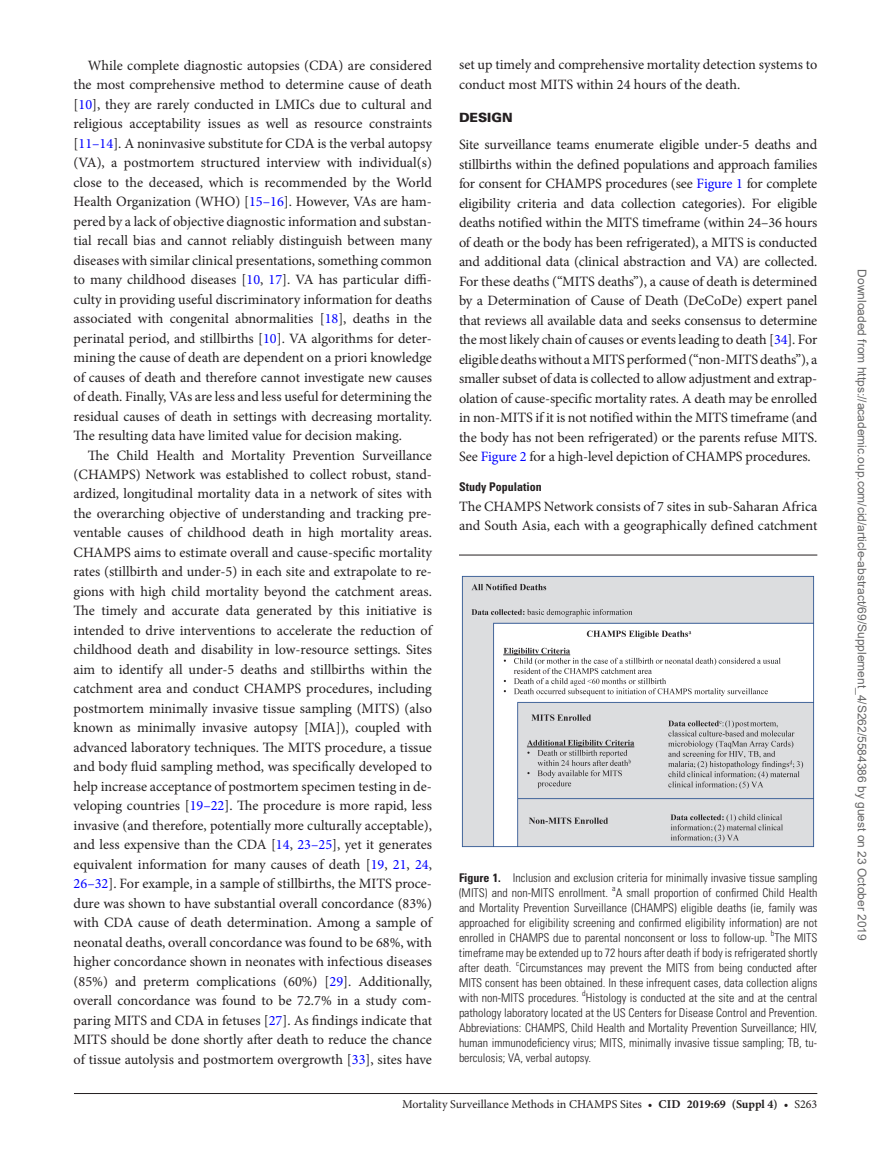
<style>
.page{position:relative;width:891px;height:1174px;background:#fff}
.page>*{position:absolute;margin:0;border:0;box-sizing:border-box;transform-origin:0 0}
.t1{font:14.25px/19.5px "Minion Pro";letter-spacing:-.005em;color:#231f20;text-align:justify}
.t2{font:900 12.75px "Univers LT Std";color:#231f20}
.t3{font:300 condensed 12px/15px "Univers LT Std";color:#231f20;text-align:justify}
.t4{font:12px "Arial";color:#666}
.t5{font:12px "Minion Pro";color:#231f20}
.t6{font:700 condensed 12px "Univers LT Std";color:#231f20}
.t7{font:300 condensed 7.95px "Univers LT Std";color:#231f20}
.s1{color:#00f}
.s2{font-weight:700}
</style>
<div class="page">
<hr style="left:74px;top:1093px;width:743px;height:1px;background:#231f20">
<hr style="left:459px;top:555px;width:358px;height:1px;background:#231f20">
<img style="left:462px;top:576px;width:353px;height:272px">
<p class="t1" style="left:74px;top:55px;width:360px;text-indent:14px">While complete diagnostic autopsies (CDA) are considered the most comprehensive method to determine cause of death [<span class="s1">10</span>], they are rarely conducted in LMICs due to cultural and religious acceptability issues as well as resource constraints [<span class="s1">11–14</span>]. A noninvasive substitute for CDA is the verbal autopsy (VA), a postmortem structured interview with individual(s) close to the deceased, which is recommended by the World Health Organization (WHO) [<span class="s1">15–16</span>]. However, VAs are ham&shy;pered by a lack of objective diagnostic information and substan&shy;tial recall bias and cannot reliably distinguish between many diseases with similar clinical presentations, something common to many childhood diseases [<span class="s1">10</span>, <span class="s1">17</span>]. VA has particular diffi&shy;culty in providing useful discriminatory information for deaths associated with congenital abnormalities [<span class="s1">18</span>], deaths in the perinatal period, and stillbirths [<span class="s1">10</span>]. VA algorithms for deter&shy;mining the cause of death are dependent on a priori knowledge of causes of death and therefore cannot investigate new causes of death. Finally, VAs are less and less useful for determining the residual causes of death in settings with decreasing mortality.<br>The resulting data have limited value for decision making.</p>
<p class="t1" style="left:74px;top:445px;width:360px;text-indent:14px">The Child Health and Mortality Prevention Surveillance (CHAMPS) Network was established to collect robust, stand&shy;ardized, longitudinal mortality data in a network of sites with the overarching objective of understanding and tracking pre&shy;ventable causes of childhood death in high mortality areas.<br>CHAMPS aims to estimate overall and cause-specific mortality rates (stillbirth and under-5) in each site and extrapolate to re&shy;gions with high child mortality beyond the catchment areas.<br>The timely and accurate data generated by this initiative is intended to drive interventions to accelerate the reduction of childhood death and disability in low-resource settings. Sites aim to identify all under-5 deaths and stillbirths within the catchment area and conduct CHAMPS procedures, including postmortem minimally invasive tissue sampling (MITS) (also known as minimally invasive autopsy [MIA]), coupled with advanced laboratory techniques. The MITS procedure, a tissue and body fluid sampling method, was specifically developed to help increase acceptance of postmortem specimen testing in de&shy;veloping countries [<span class="s1">19–22</span>]. The procedure is more rapid, less invasive (and therefore, potentially more culturally acceptable), and less expensive than the CDA [<span class="s1">14</span>, <span class="s1">23–25</span>], yet it generates equivalent information for many causes of death [<span class="s1">19</span>, <span class="s1">21</span>, <span class="s1">24</span>, <span class="s1">26–32</span>]. For example, in a sample of stillbirths, the MITS proce&shy;dure was shown to have substantial overall concordance (83%) with CDA cause of death determination. Among a sample of neonatal deaths, overall concordance was found to be 68%, with higher concordance shown in neonates with infectious diseases (85%) and preterm complications (60%) [<span class="s1">29</span>]. Additionally, overall concordance was found to be 72.7% in a study com&shy;paring MITS and CDA in fetuses [<span class="s1">27</span>]. As findings indicate that MITS should be done shortly after death to reduce the chance of tissue autolysis and postmortem overgrowth [<span class="s1">33</span>], sites have</p>
<p class="t1" style="left:459px;top:55px;width:360px">set up timely and comprehensive mortality detection systems to conduct most MITS within 24 hours of the death.</p>
<p class="t2" style="left:459px;top:110px;width:55px">DESIGN</p>
<p class="t1" style="left:459px;top:135px;width:360px">Site surveillance teams enumerate eligible under-5 deaths and stillbirths within the defined populations and approach families for consent for CHAMPS procedures (see <span class="s1">Figure 1</span> for complete eligibility criteria and data collection categories). For eligible deaths notified within the MITS timeframe (within 24–36 hours of death or the body has been refrigerated), a MITS is conducted and additional data (clinical abstraction and VA) are collected.<br>For these deaths (“MITS deaths”), a cause of death is determined by a Determination of Cause of Death (DeCoDe) expert panel that reviews all available data and seeks consensus to determine the most likely chain of causes or events leading to death [<span class="s1">34</span>]. For eligible deaths without a MITS performed (“non-MITS deaths”), a smaller subset of data is collected to allow adjustment and extrap&shy;olation of cause-specific mortality rates. A death may be enrolled in non-MITS if it is not notified within the MITS timeframe (and the body has not been refrigerated) or the parents refuse MITS.<br>See <span class="s1">Figure 2</span> for a high-level depiction of CHAMPS procedures.</p>
<p class="t6" style="left:459px;top:479px;width:84px">Study Population</p>
<p class="t1" style="left:459px;top:496px;width:360px">The CHAMPS Network consists of 7 sites in sub-Saharan Africa and South Asia, each with a geographically defined catchment</p>
<p class="t3" style="left:459px;top:870px;width:360px"><span class="s2">Figure 1.</span> Inclusion and exclusion criteria for minimally invasive tissue sampling (MITS) and non-MITS enrollment.</p>
<p class="t7" style="left:612px;top:884px;width:5px">a</p>
<p class="t3" style="left:459px;top:885px;width:360px;text-indent:157px">A small proportion of confirmed Child Health and Mortality Prevention Surveillance (CHAMPS) eligible deaths (ie, family was approached for eligibility screening and confirmed eligibility information) are not enrolled in CHAMPS due to parental nonconsent or loss to follow-up.</p>
<p class="t7" style="left:771px;top:929px;width:5px">b</p>
<p class="t3" style="left:459px;top:930px;width:360px;text-indent:315px">The MITS timeframe may be extended up to 72 hours after death if body is refrigerated shortly after death.</p>
<p class="t7" style="left:516px;top:959px;width:5px">c</p>
<p class="t3" style="left:459px;top:960px;width:360px;text-indent:60px">Circumstances may prevent the MITS from being conducted after MITS consent has been obtained. In these infrequent cases, data collection aligns with non-MITS procedures.</p>
<p class="t7" style="left:582px;top:989px;width:5px">d</p>
<p class="t3" style="left:459px;top:990px;width:360px;text-indent:127px">Histology is conducted at the site and at the central pathology laboratory located at the US Centers for Disease Control and Prevention.<br>Abbreviations: CHAMPS, Child Health and Mortality Prevention Surveillance; HIV, human immunodeficiency virus; MITS, minimally invasive tissue sampling; TB, tu&shy;berculosis; VA, verbal autopsy.</p>
<p class="t5" style="left:402px;top:1096px;width:417px">Mortality Surveillance Methods in CHAMPS Sites • <span class="s2">cid 2019:69 (Suppl 4)</span> • S263</p>
<p class="t4" style="left:866px;top:269px;width:673px;rotate:90deg">Downloaded from https://academic.oup.com/cid/article-abstract/69/Supplement_4/S262/5584386 by guest on 23 October 2019</p>
</div>
